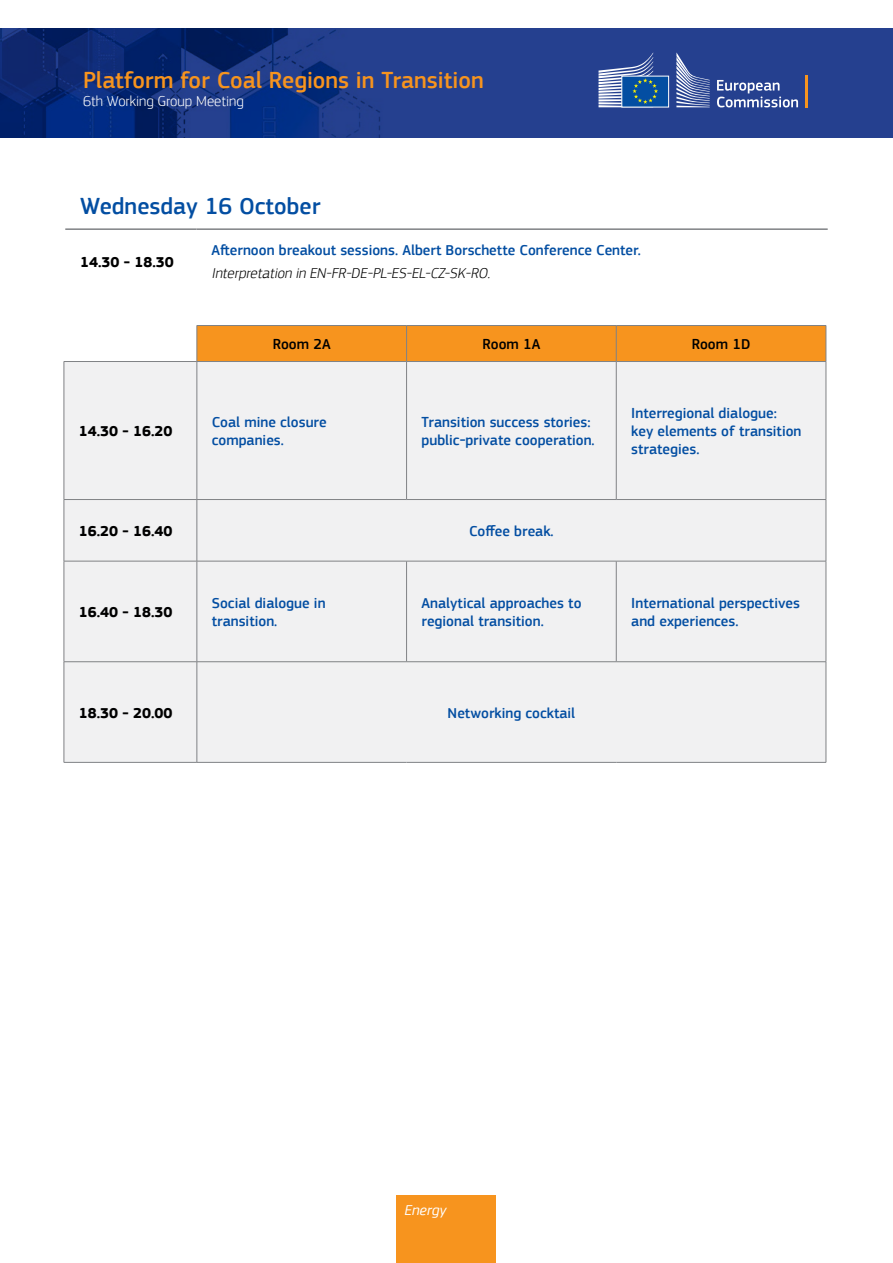
<style>
.page{position:relative;width:893px;height:1263px;background:#fff}
.page>*{position:absolute;margin:0;border:0;box-sizing:border-box;transform-origin:0 0}
.t1{font:500 24px "EC Square Sans Pro";color:#f7941e}
.t2{font:500 24px "EC Square Sans Pro";color:#034ea2}
.t3{font:500 15px/18px "EC Square Sans Pro";color:#034ea2}
.t4{font:700 15px "EC Square Sans Pro";color:#000}
.t5{font:italic 300 15px "EC Square Sans Pro";color:#000}
.t6{font:300 15px "EC Square Sans Pro";color:#fff}
.t7{font:500 15px "EC Square Sans Pro";color:#000}
.t8{font:italic 15px "EC Square Sans Pro";color:#fff}
</style>
<div class="page">
<div style="left:0;top:29px;width:893px;height:109px;background:#25408f"></div>
<img style="left:0;top:29px;width:792px;height:109px">
<svg style="left:717px;top:80px;width:81px;height:27px"></svg>
<hr style="left:805px;top:75px;width:3px;height:32px;background:#f7941e">
<svg style="left:676px;top:52px;width:34px;height:55px"></svg>
<div style="left:622px;top:76px;width:47px;height:31px;background:#034ea2;border:1px solid #fff"></div>
<svg style="left:598px;top:52px;width:60px;height:55px"></svg>
<div style="left:397px;top:1195px;width:99px;height:68px;background:#f7941e"></div>
<div style="left:198px;top:326px;width:628px;height:35px;background:#f7941e"></div>
<div style="left:65px;top:362px;width:761px;height:400px;background:#f1f1f2"></div>
<hr style="left:64px;top:361px;width:133px;height:1px;background:#808285">
<hr style="left:64px;top:362px;width:1px;height:137px;background:#808285">
<hr style="left:197px;top:362px;width:1px;height:137px;background:#808285">
<hr style="left:406px;top:362px;width:1px;height:137px;background:#808285">
<hr style="left:616px;top:362px;width:1px;height:137px;background:#808285">
<hr style="left:826px;top:362px;width:1px;height:137px;background:#808285">
<hr style="left:64px;top:499px;width:133px;height:1px;background:#808285">
<hr style="left:64px;top:500px;width:1px;height:61px;background:#808285">
<hr style="left:197px;top:499px;width:210px;height:1px;background:#808285">
<hr style="left:197px;top:500px;width:1px;height:61px;background:#808285">
<hr style="left:407px;top:499px;width:209px;height:1px;background:#808285">
<hr style="left:616px;top:499px;width:210px;height:1px;background:#808285">
<hr style="left:826px;top:500px;width:1px;height:61px;background:#808285">
<hr style="left:64px;top:561px;width:133px;height:1px;background:#808285">
<hr style="left:64px;top:561px;width:1px;height:100px;background:#808285">
<hr style="left:197px;top:561px;width:210px;height:1px;background:#808285">
<hr style="left:197px;top:561px;width:1px;height:100px;background:#808285">
<hr style="left:407px;top:561px;width:209px;height:1px;background:#808285">
<hr style="left:406px;top:561px;width:1px;height:100px;background:#808285">
<hr style="left:616px;top:561px;width:210px;height:1px;background:#808285">
<hr style="left:616px;top:561px;width:1px;height:100px;background:#808285">
<hr style="left:826px;top:561px;width:1px;height:100px;background:#808285">
<hr style="left:64px;top:661px;width:133px;height:1px;background:#808285">
<hr style="left:64px;top:662px;width:1px;height:100px;background:#808285">
<hr style="left:197px;top:661px;width:210px;height:1px;background:#808285">
<hr style="left:197px;top:662px;width:1px;height:100px;background:#808285">
<hr style="left:407px;top:661px;width:209px;height:1px;background:#808285">
<hr style="left:616px;top:661px;width:210px;height:1px;background:#808285">
<hr style="left:826px;top:662px;width:1px;height:100px;background:#808285">
<hr style="left:64px;top:762px;width:133px;height:1px;background:#808285">
<hr style="left:197px;top:762px;width:210px;height:1px;background:#808285">
<hr style="left:407px;top:762px;width:209px;height:1px;background:#808285">
<hr style="left:616px;top:762px;width:210px;height:1px;background:#808285">
<hr style="left:197px;top:325px;width:210px;height:1px;background:#808285">
<hr style="left:197px;top:326px;width:1px;height:35px;background:#808285">
<hr style="left:407px;top:325px;width:209px;height:1px;background:#808285">
<hr style="left:406px;top:326px;width:1px;height:35px;background:#808285">
<hr style="left:616px;top:325px;width:210px;height:1px;background:#808285">
<hr style="left:616px;top:326px;width:1px;height:35px;background:#808285">
<hr style="left:826px;top:326px;width:1px;height:35px;background:#808285">
<hr style="left:197px;top:361px;width:210px;height:1px;background:#808285">
<hr style="left:407px;top:361px;width:209px;height:1px;background:#808285">
<hr style="left:616px;top:361px;width:210px;height:1px;background:#808285">
<hr style="left:65px;top:228px;width:132px;height:2px;background:#808285">
<hr style="left:197px;top:228px;width:631px;height:2px;background:#808285">
<h1 class="t1" style="left:83px;top:66px;width:402px">Platform for Coal Regions in Transition</h1>
<p class="t6" style="left:83px;top:92px;width:162px">6th Working Group Meeting</p>
<h1 class="t2" style="left:80px;top:192px;width:242px">Wednesday 16 October</h1>
<p class="t4" style="left:80px;top:253px;width:95px">14.30 - 18.30</p>
<p class="t3" style="left:212px;top:242px;width:431px">Afternoon breakout sessions. Albert Borschette Conference Center.</p>
<p class="t5" style="left:212px;top:264px;width:283px">Interpretation in EN-FR-DE-PL-ES-EL-CZ-SK-RO.</p>
<p class="t7" style="left:273px;top:335px;width:59px">Room 2A</p>
<p class="t7" style="left:482px;top:335px;width:59px">Room 1A</p>
<p class="t7" style="left:692px;top:335px;width:60px">Room 1D</p>
<p class="t4" style="left:79px;top:422px;width:95px">14.30 - 16.20</p>
<p class="t3" style="left:212px;top:413px;width:116px">Coal mine closure companies.</p>
<p class="t3" style="left:422px;top:413px;width:175px">Transition success stories: public-private cooperation.</p>
<p class="t3" style="left:631px;top:404px;width:172px">Interregional dialogue: key elements of transition strategies.</p>
<p class="t4" style="left:79px;top:522px;width:95px">16.20 - 16.40</p>
<p class="t3" style="left:469px;top:522px;width:86px">Coffee break.</p>
<p class="t4" style="left:79px;top:603px;width:95px">16.40 - 18.30</p>
<p class="t3" style="left:212px;top:594px;width:115px">Social dialogue in transition.</p>
<p class="t3" style="left:422px;top:594px;width:161px">Analytical approaches to regional transition.</p>
<p class="t3" style="left:631px;top:594px;width:170px">International perspectives and experiences.</p>
<p class="t4" style="left:79px;top:704px;width:95px">18.30 - 20.00</p>
<p class="t3" style="left:448px;top:704px;width:129px">Networking cocktail</p>
<p class="t8" style="left:404px;top:1201px;width:43px">Energy</p>
</div>
